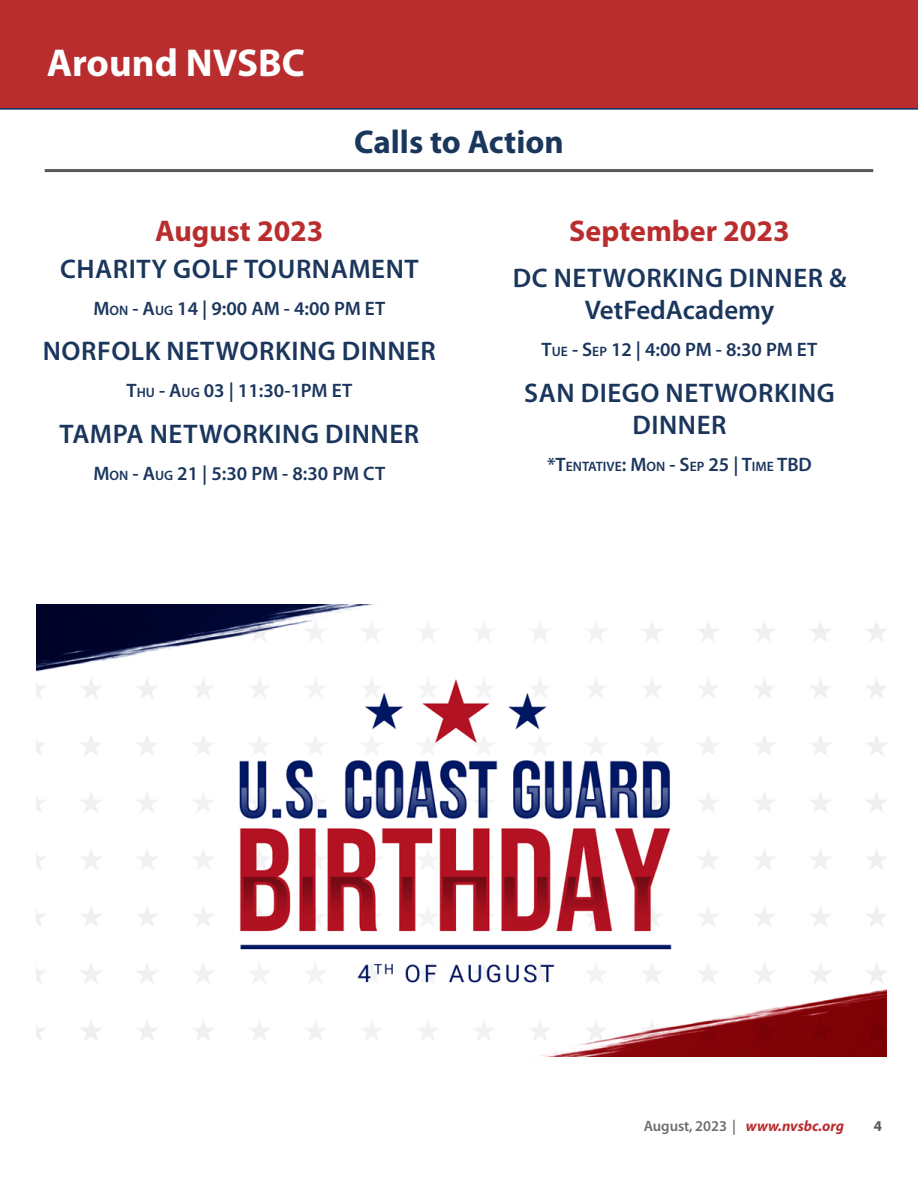
<style>
.page{position:relative;width:918px;height:1188px;background:#fff}
.page>*{position:absolute;margin:0;border:0;box-sizing:border-box;transform-origin:0 0}
.h1-whte-ctr_No_TOC{font:700 39px "Myriad Pro";color:#fff}
.h2-Blue-Ctr{font:700 33px "Myriad Pro";color:#1b365d}
.H4-Call_to_action_event_Date{font:700 30px "Myriad Pro";color:#ba2d2f}
.h2-Events_MonthRed-Ctr{font:700 30px "Myriad Pro";color:#ba2d2f}
.H3-Call_to_action_event_info{font:600 27px/32.4px "Myriad Pro";letter-spacing:.02em;color:#1b365d;text-align:center}
.H4-Call_to_action_event_Date-2{font:600 19.5px "Myriad Pro";color:#1b365d}
.t1{font:italic 700 15px "Myriad Pro";letter-spacing:-.005em;color:#ba2d2f}
.t2{font:700 15px "Myriad Pro";color:#58595b}
.H4-Call_to_action_event_Date-3{font:600 13.65px "Myriad Pro";color:#1b365d}
.s1{font-size:13.65px}
.s2{font-size:19.5px}
.s3{font-weight:600;font-style:normal;color:#6d6e71}
</style>
<div class="page">
<div style="left:0;top:102px;width:918px;height:8px;background:#1b365d"></div>
<hr style="left:45px;top:169px;width:828px;height:3px;background:#58595b">
<div style="left:0;top:0;width:918px;height:108px;background:#ba2d2f"></div>
<img style="left:37px;top:604px;width:850px;height:453px">
<p class="h1-whte-ctr_No_TOC" style="left:47px;top:37px;width:260px">Around NVSBC</p>
<p class="h2-Blue-Ctr" style="left:354px;top:121px;width:211px">Calls to Action</p>
<p class="h2-Events_MonthRed-Ctr" style="left:155px;top:211px;width:170px">August 2023</p>
<p class="H3-Call_to_action_event_info" style="left:60px;top:252px;width:360px">CHARITY GOLF TOURNAMENT</p>
<p class="H4-Call_to_action_event_Date-2" style="left:93px;top:296px;width:293px">M<span class="s1">ON</span> - A<span class="s1">UG</span> 14 | 9:00 AM - 4:00 PM ET</p>
<p class="H3-Call_to_action_event_info" style="left:43px;top:334px;width:395px">NORFOLK NETWORKING DINNER</p>
<p class="H4-Call_to_action_event_Date-2" style="left:127px;top:378px;width:227px">T<span class="s1">HU</span> - A<span class="s1">UG</span> 03 | 11:30-1PM ET</p>
<p class="H3-Call_to_action_event_info" style="left:60px;top:417px;width:361px">TAMPA NETWORKING DINNER</p>
<p class="H4-Call_to_action_event_Date-2" style="left:94px;top:461px;width:293px">M<span class="s1">ON</span> - A<span class="s1">UG</span> 21 | 5:30 PM - 8:30 PM CT</p>
<p class="H4-Call_to_action_event_Date" style="left:569px;top:211px;width:222px">September 2023</p>
<p class="H3-Call_to_action_event_info" style="left:513px;top:261px;width:335px">DC NETWORKING DINNER &amp;<br>VetFedAcademy</p>
<p class="H4-Call_to_action_event_Date-2" style="left:542px;top:337px;width:277px">T<span class="s1">UE</span> - S<span class="s1">EP</span> 12 | 4:00 PM - 8:30 PM ET</p>
<p class="H3-Call_to_action_event_info" style="left:524px;top:376px;width:312px">SAN DIEGO NETWORKING<br>DINNER</p>
<p class="H4-Call_to_action_event_Date-3" style="left:547px;top:458px;width:266px"><span class="s2">*T</span>ENTATIVE<span class="s2">: M</span>ON <span class="s2">- S</span>EP <span class="s2">25 | T</span>IME <span class="s2">TBD</span></p>
<p class="t1" style="left:644px;top:1116px;width:202px"><span class="s3">August, 2023 |</span> www.nvsbc.org</p>
<p class="t2" style="left:874px;top:1116px;width:10px">4</p>
</div>
